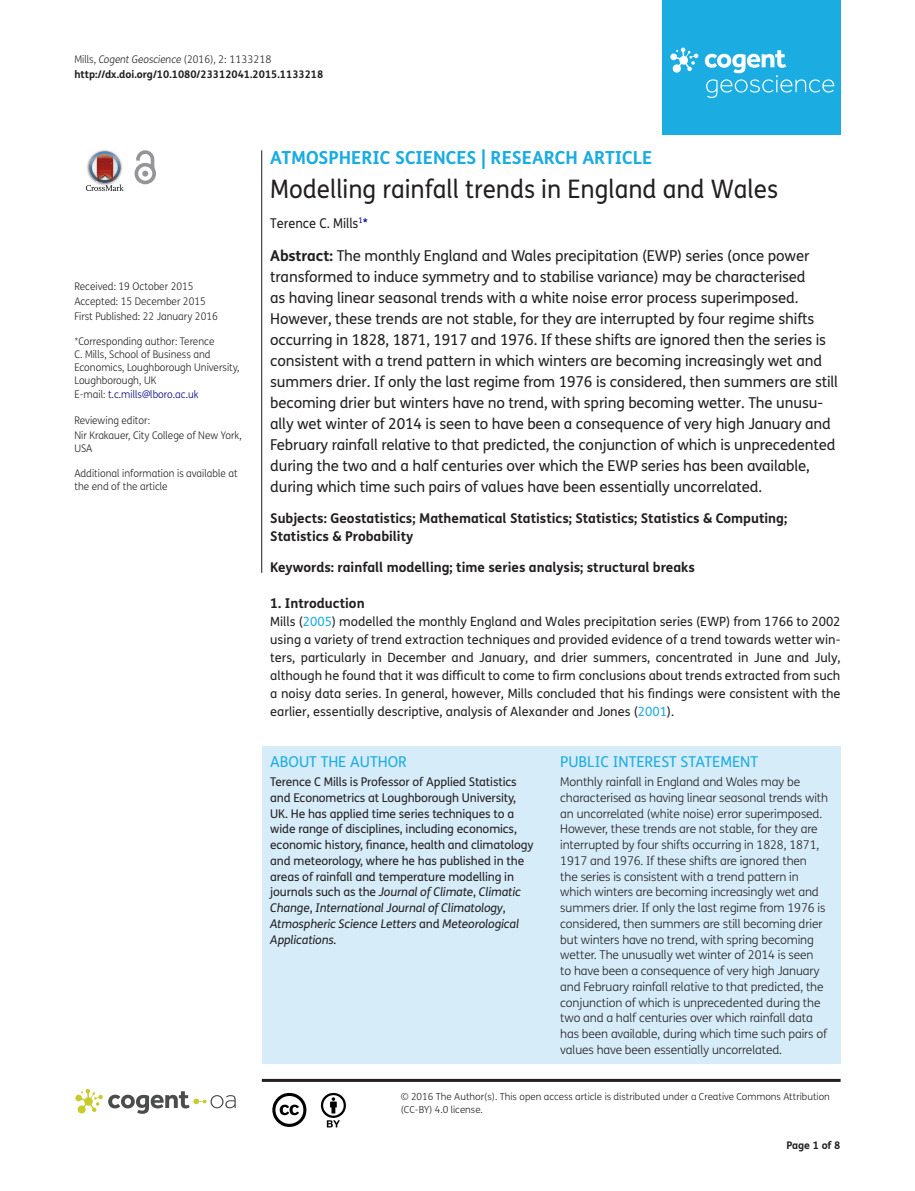
<style>
.page{position:relative;width:915px;height:1191px;background:#fff}
.page>*{position:absolute;margin:0;border:0;box-sizing:border-box;transform-origin:0 0}
.t1{font:25.5px "FS Me Pro";color:#231f20;scale:.95 1}
.t2{font:700 18px "FS Me Pro";color:#1bace1}
.t3{font:15px/21px "FS Me Pro";letter-spacing:-.01em;color:#231f20}
.t4{font:15px "FS Me Pro";color:#1bace1}
.t5{font:700 13.5px/18px "FS Me Pro";color:#231f20}
.t6{font:13.5px "FS Me Pro";color:#231f20;scale:.95 1}
.t7{font:12.75px/18px "FS Me Pro";color:#231f20;text-align:justify}
.t8{font:300 12px/15.8px "FS Me Pro";letter-spacing:-.01em;color:#231f20}
.t9{font:12px/15.8px "FS Me Pro";letter-spacing:-.01em;color:#231f20}
.t10{font:300 10.5px/12.8px "FS Me Pro";color:#231f20;scale:.95 1}
.t11{font:700 10.5px/15px "FS Me Pro";color:#231f20}
.t12{font:300 10.5px "FS Me Pro";color:#000080;scale:.95 1}
.t13{font:300 9.75px/12.8px "FS Me Pro";color:#231f20}
.s1{font-weight:300}
.s2{font-weight:300;font-style:italic}
.s3{color:#231f20}
.s4{color:#000080}
.s5{font-weight:700}
.s6{color:#1bace1}
.s7{font-style:italic}
</style>
<div class="page">
<div style="left:661px;top:0;width:179px;height:134px;background:#1bace1"></div>
<svg style="left:670px;top:48px;width:28px;height:25px"></svg>
<svg style="left:704px;top:50px;width:130px;height:48px"></svg>
<div style="left:261px;top:747px;width:579px;height:316px;background:#d6ecf9"></div>
<svg style="left:86px;top:151px;width:38px;height:40px"></svg>
<svg style="left:134px;top:150px;width:22px;height:34px"></svg>
<hr style="left:261px;top:150px;width:1px;height:423px;background:#231f20">
<hr style="left:262px;top:1078px;width:578px;height:3px;background:#231f20">
<svg style="left:75px;top:1089px;width:161px;height:24px"></svg>
<svg style="left:272px;top:1093px;width:34px;height:34px"></svg>
<svg style="left:321px;top:1093px;width:25px;height:34px"></svg>
<p class="t11" style="left:74px;top:51px;width:250px"><span class="s1">Mills,</span> <span class="s2">Cogent Geoscience</span> <span class="s1">(2016), 2: 1133218 </span>http://dx.doi.org/10.1080/23312041.2015.1133218</p>
<p class="t10" style="left:74px;top:279px;width:152px;line-height:14.9px">Received: 19 October 2015<br>Accepted: 15 December 2015<br>First Published: 22 January 2016</p>
<p class="t10" style="left:74px;top:335px;width:175px">*Corresponding author: Terence<br>C. Mills, School of Business and<br>Economics, Loughborough University,<br>Loughborough, UK</p>
<p class="t12" style="left:74px;top:387px;width:132px"><span class="s3">E-mail:</span> t.c.mills@lboro.ac.uk</p>
<p class="t10" style="left:74px;top:412px;width:177px;line-height:14.9px">Reviewing editor:<br>Nir Krakauer, City College of New York,</p>
<p class="t10" style="left:74px;top:441px;width:20px">USA</p>
<p class="t10" style="left:74px;top:467px;width:173px">Additional information is available at the end of the article</p>
<p class="t2" style="left:270px;top:143px;width:383px">ATMOSPHERIC SCIENCES | RESEARCH ARTICLE</p>
<h1 class="t1" style="left:270px;top:172px;width:536px">Modelling rainfall trends in England and Wales</h1>
<p class="t6" style="left:270px;top:213px;width:104px">Terence C. Mills<sup>1</sup><span class="s4">*</span></p>
<p class="t3" style="left:270px;top:245px;width:569px"><span class="s5">Abstract:</span> The monthly England and Wales precipitation (EWP) series (once power transformed to induce symmetry and to stabilise variance) may be characterised<br>as having linear seasonal trends with a white noise error process superimposed.<br>However, these trends are not stable, for they are interrupted by four regime shifts occurring in 1828, 1871, 1917 and 1976. If these shifts are ignored then the series is consistent with a trend pattern in which winters are becoming increasingly wet and summers drier. If only the last regime from 1976 is considered, then summers are still becoming drier but winters have no trend, with spring becoming wetter. The unusu&shy;ally wet winter of 2014 is seen to have been a consequence of very high January and February rainfall relative to that predicted, the conjunction of which is unprecedented during the two and a half centuries over which the EWP series has been available, during which time such pairs of values have been essentially uncorrelated.</p>
<p class="t5" style="left:270px;top:509px;width:518px">Subjects: Geostatistics; Mathematical Statistics; Statistics; Statistics &amp; Computing;<br>Statistics &amp; Probability</p>
<p class="t5" style="left:270px;top:557px;width:426px">Keywords: rainfall modelling; time series analysis; structural breaks</p>
<p class="t5" style="left:270px;top:593px;width:96px">1. Introduction</p>
<p class="t7" style="left:270px;top:612px;width:571px">Mills (<span class="s6">2005</span>) modelled the monthly England and Wales precipitation series (EWP) from 1766 to 2002 using a variety of trend extraction techniques and provided evidence of a trend towards wetter win&shy;ters, particularly in December and January, and drier summers, concentrated in June and July, although he found that it was difficult to come to firm conclusions about trends extracted from such a noisy data series. In general, however, Mills concluded that his findings were consistent with the earlier, essentially descriptive, analysis of Alexander and Jones (<span class="s6">2001</span>).</p>
<p class="t4" style="left:270px;top:751px;width:138px">ABOUT THE AUTHOR</p>
<p class="t9" style="left:270px;top:773px;width:265px">Terence C Mills is Professor of Applied Statistics and Econometrics at Loughborough University, UK. He has applied time series techniques to a wide range of disciplines, including economics, economic history, finance, health and climatology and meteorology, where he has published in the areas of rainfall and temperature modelling in journals such as the <span class="s7">Journal of Climate</span>, <span class="s7">Climatic Change</span>, <span class="s7">International Journal of Climatology</span>, <span class="s7">Atmospheric Science Letters</span> and <span class="s7">Meteorological Applications.</span></p>
<p class="t4" style="left:560px;top:751px;width:199px">PUBLIC INTEREST STATEMENT</p>
<p class="t8" style="left:560px;top:773px;width:269px">Monthly rainfall in England and Wales may be characterised as having linear seasonal trends with an uncorrelated (white noise) error superimposed.<br>However, these trends are not stable, for they are interrupted by four shifts occurring in 1828, 1871, 1917 and 1976. If these shifts are ignored then<br>the series is consistent with a trend pattern in which winters are becoming increasingly wet and summers drier. If only the last regime from 1976 is considered, then summers are still becoming drier but winters have no trend, with spring becoming wetter. The unusually wet winter of 2014 is seen<br>to have been a consequence of very high January and February rainfall relative to that predicted, the conjunction of which is unprecedented during the two and a half centuries over which rainfall data has been available, during which time such pairs of values have been essentially uncorrelated.</p>
<p class="t13" style="left:400px;top:1090px;width:430px">© 2016 The Author(s). This open access article is distributed under a Creative Commons Attribution (CC-BY) 4.0 license.</p>
<p class="t11" style="left:786px;top:1137px;width:56px">Page 1 of 8</p>
</div>
